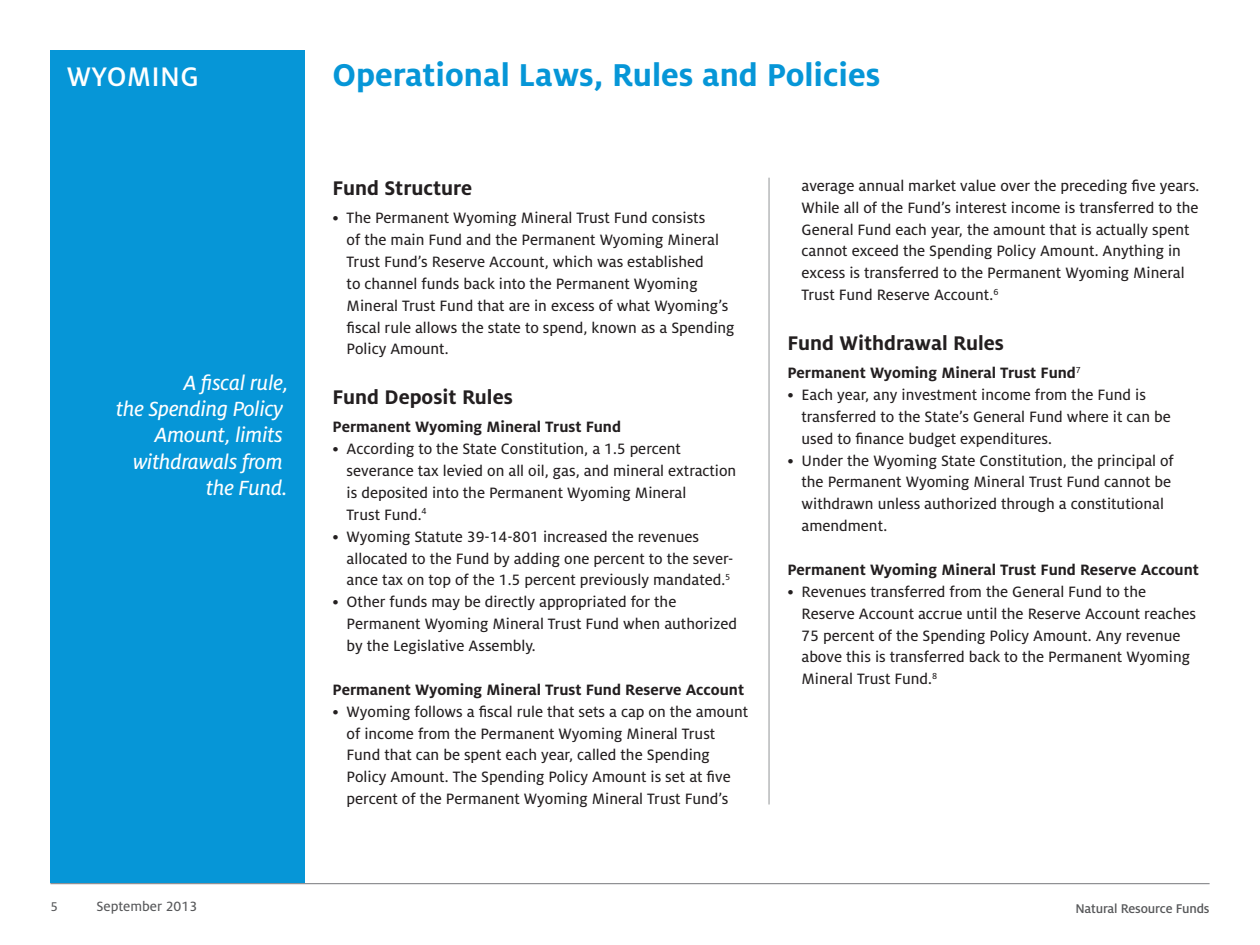
<style>
.page{position:relative;width:1260px;height:945px;background:#fff}
.page>*{position:absolute;margin:0;border:0;box-sizing:border-box;transform-origin:0 0}
.page_head{font:700 35px "Milo OT";color:#0696d7}
.t1{font:500 29.75px "Milo OT";letter-spacing:.01em;color:#fff}
.left_call_out_italic{font:22.75px/26.2px "Milo OT Text Ita";letter-spacing:-.01em;color:#fff;text-align:right}
.black_sub_head{font:700 21.88px "Milo OT";color:#231f20}
.body_and_bullets{font:16.62px/21.9px "Milo OT Text";color:#231f20}
.body_and_bullets-2{font:700 16.62px "Milo OT";color:#231f20}
.t2{font:14.88px "Milo OT Text";color:#57585a}
.t3{font:500 14px "Milo OT";letter-spacing:-.01em;color:#57585a}
.t4{font:14px "Milo OT Text";color:#57585a}
</style>
<div class="page">
<div style="left:50px;top:50px;width:255px;height:833px;background:#0696d7"></div>
<hr style="left:50px;top:883px;width:1160px;height:1px;background:#76787b">
<hr style="left:769px;top:178px;width:1px;height:627px;background:#939598">
<h2 class="t1" style="left:67px;top:60px;width:133px">WYOMING</h2>
<p class="left_call_out_italic" style="left:116px;top:370px;width:174px">A fiscal rule,<br>the Spending Policy<br>Amount, limits withdrawals from the Fund.</p>
<p class="page_head" style="left:333px;top:55px;width:549px">Operational Laws, Rules and Policies</p>
<p class="black_sub_head" style="left:333px;top:176px;width:141px">Fund Structure</p>
<p class="body_and_bullets" style="left:347px;top:207px;width:389px;text-indent:-14px">• The Permanent Wyoming Mineral Trust Fund consists<br>of the main Fund and the Permanent Wyoming Mineral Trust Fund’s Reserve Account, which was established<br>to channel funds back into the Permanent Wyoming Mineral Trust Fund that are in excess of what Wyoming’s fiscal rule allows the state to spend, known as a Spending Policy Amount.</p>
<p class="black_sub_head" style="left:333px;top:385px;width:182px">Fund Deposit Rules</p>
<p class="body_and_bullets-2" style="left:333px;top:418px;width:290px">Permanent Wyoming Mineral Trust Fund</p>
<p class="body_and_bullets" style="left:347px;top:438px;width:391px;text-indent:-14px">• According to the State Constitution, a 1.5 percent severance tax levied on all oil, gas, and mineral extraction is deposited into the Permanent Wyoming Mineral<br>Trust Fund.<sup>4</sup></p>
<p class="body_and_bullets" style="left:347px;top:526px;width:388px;text-indent:-14px">• Wyoming Statute 39-14-801 increased the revenues allocated to the Fund by adding one percent to the sever&shy;ance tax on top of the 1.5 percent previously mandated.<sup>5</sup></p>
<p class="body_and_bullets" style="left:347px;top:591px;width:392px;text-indent:-14px">• Other funds may be directly appropriated for the<br>Permanent Wyoming Mineral Trust Fund when authorized by the Legislative Assembly.</p>
<p class="body_and_bullets-2" style="left:333px;top:680px;width:413px">Permanent Wyoming Mineral Trust Fund Reserve Account</p>
<p class="body_and_bullets" style="left:347px;top:701px;width:403px;text-indent:-14px">• Wyoming follows a fiscal rule that sets a cap on the amount of income from the Permanent Wyoming Mineral Trust Fund that can be spent each year, called the Spending Policy Amount. The Spending Policy Amount is set at five percent of the Permanent Wyoming Mineral Trust Fund’s</p>
<p class="body_and_bullets" style="left:802px;top:175px;width:399px">average annual market value over the preceding five years.<br>While all of the Fund’s interest income is transferred to the General Fund each year, the amount that is actually spent cannot exceed the Spending Policy Amount. Anything in excess is transferred to the Permanent Wyoming Mineral Trust Fund Reserve Account.<sup>6</sup></p>
<p class="black_sub_head" style="left:788px;top:331px;width:218px">Fund Withdrawal Rules</p>
<p class="body_and_bullets-2" style="left:788px;top:363px;width:295px">Permanent Wyoming Mineral Trust Fund<sup>7</sup></p>
<p class="body_and_bullets" style="left:802px;top:384px;width:371px;text-indent:-14px">• Each year, any investment income from the Fund is transferred to the State’s General Fund where it can be used to finance budget expenditures.</p>
<p class="body_and_bullets" style="left:802px;top:450px;width:374px;text-indent:-14px">• Under the Wyoming State Constitution, the principal of the Permanent Wyoming Mineral Trust Fund cannot be withdrawn unless authorized through a constitutional amendment.</p>
<p class="body_and_bullets-2" style="left:788px;top:560px;width:413px">Permanent Wyoming Mineral Trust Fund Reserve Account</p>
<p class="body_and_bullets" style="left:802px;top:581px;width:396px;text-indent:-14px">• Revenues transferred from the General Fund to the Reserve Account accrue until the Reserve Account reaches 75 percent of the Spending Policy Amount. Any revenue above this is transferred back to the Permanent Wyoming Mineral Trust Fund.<sup>8</sup></p>
<p class="t4" style="left:50px;top:899px;width:9px">5</p>
<p class="t2" style="left:96px;top:898px;width:102px">September 2013</p>
<p class="t3" style="left:1075px;top:901px;width:136px">Natural Resource Funds</p>
</div>
